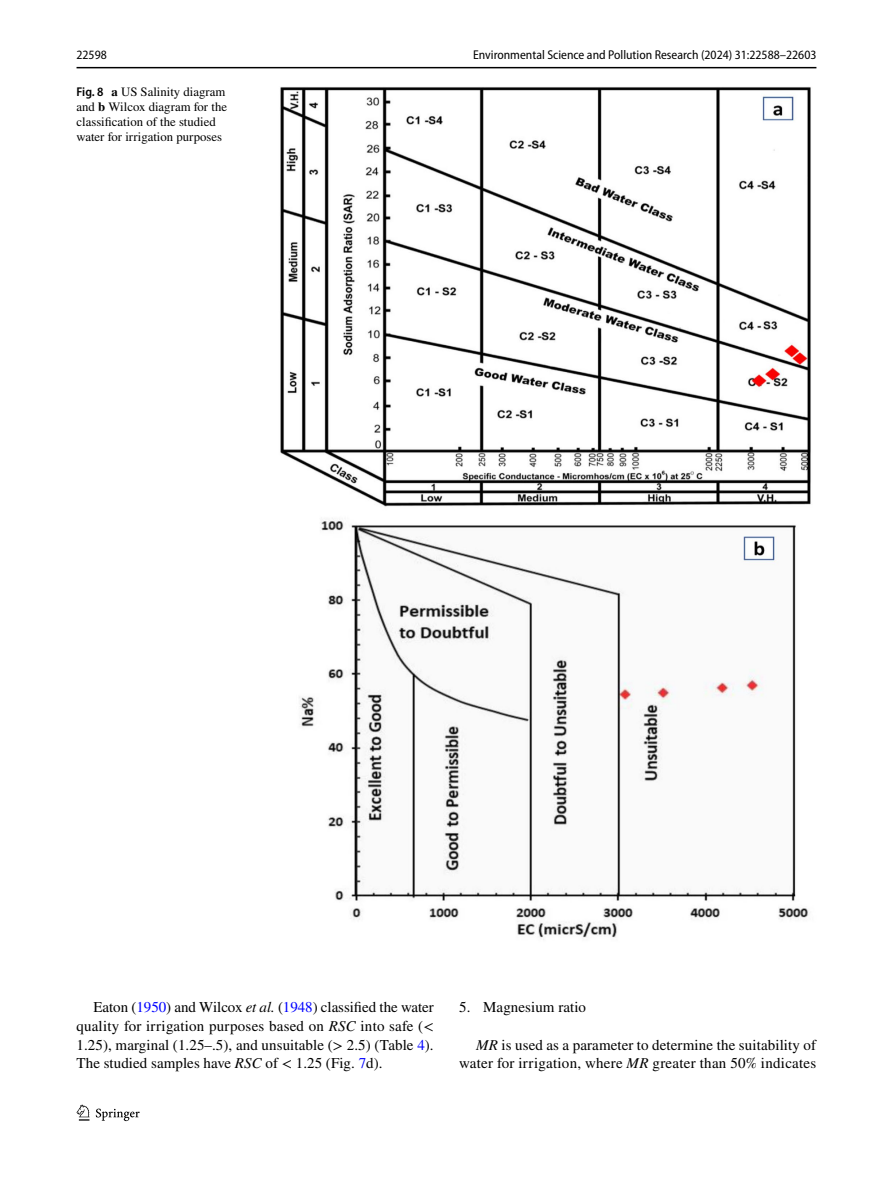
<style>
.page{position:relative;width:893px;height:1187px;background:#fff}
.page>*{position:absolute;margin:0;border:0;box-sizing:border-box;transform-origin:0 0}
.t1{font:15px/18.8px "STIX";letter-spacing:.005em;color:#000;text-align:justify}
.t2{font:12.75px/15px "STIX";color:#000}
.t3{font:semi-condensed 12.75px "Myriad Pro";color:#000}
.s1{font-family:"Myriad Pro";font-weight:600;font-stretch:semi-condensed}
.s2{font-weight:700}
.s3{color:#00f}
.s4{font-style:italic}
</style>
<div class="page">
<hr style="left:77px;top:67px;width:739px;height:1px;background:#000">
<svg style="left:77px;top:1104px;width:12px;height:16px"></svg>
<svg style="left:96px;top:1108px;width:44px;height:12px"></svg>
<img style="left:280px;top:87px;width:531px;height:853px">
<p class="t3" style="left:77px;top:48px;width:32px">22598</p>
<p class="t3" style="left:473px;top:48px;width:345px">Environmental Science and Pollution Research (2024) 31:22588–22603</p>
<p class="t2" style="left:77px;top:85px;width:152px"><span class="s1">Fig. 8</span> <span class="s2">a</span> US Salinity diagram and <span class="s2">b</span> Wilcox diagram for the classification of the studied water for irrigation purposes</p>
<p class="t1" style="left:77px;top:998px;width:359px;text-indent:17px">Eaton (<span class="s3">1950</span>) and Wilcox <span class="s4">et al.</span> (<span class="s3">1948</span>) classified the water quality for irrigation purposes based on <span class="s4">RSC</span> into safe (&lt; 1.25), marginal (1.25–.5), and unsuitable (&gt; 2.5) (Table <span class="s3">4</span>).<br>The studied samples have <span class="s4">RSC</span> of &lt; 1.25 (Fig. <span class="s3">7</span>d).</p>
<p class="t1" style="left:459px;top:998px;width:128px">5. Magnesium ratio</p>
<p class="t1" style="left:459px;top:1036px;width:359px;text-align:right"><span class="s4">MR</span> is used as a parameter to determine the suitability of water for irrigation, where <span class="s4">MR</span> greater than 50% indicates</p>
</div>
